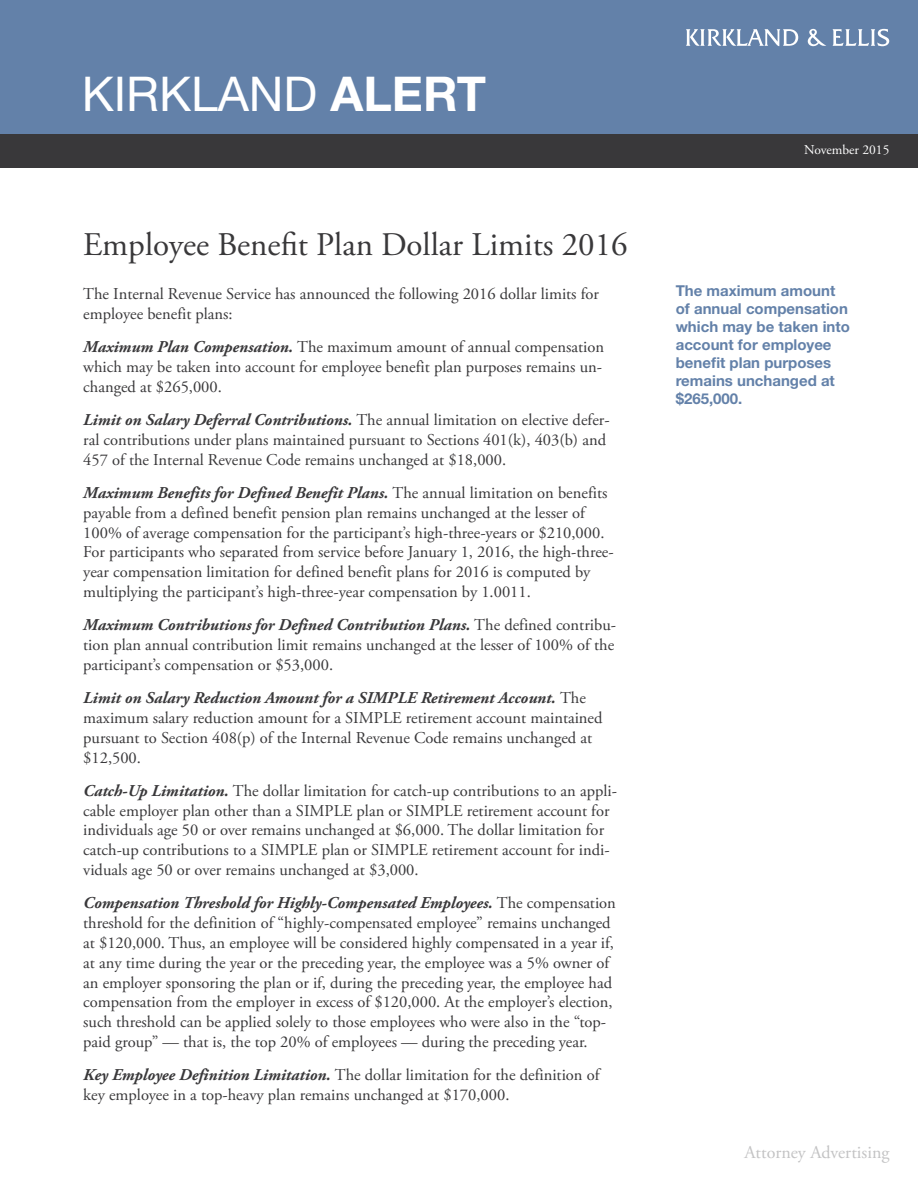
<style>
.page{position:relative;width:918px;height:1188px;background:#fff}
.page>*{position:absolute;margin:0;border:0;box-sizing:border-box;transform-origin:0 0}
.t1{font:48px "Helvetica Neue LT Std";color:#fff}
.t2{font:33px "Adobe Garamond Pro";color:#39383a}
.t3{font:18px "Adobe Garamond Pro";color:#c3c3c4}
.t4{font:16.5px/19.8px "Adobe Garamond Pro";color:#39383a}
.t5{font:700 15px/18px "Helvetica Neue LT Std";color:#6381a9}
.t6{font:13.5px "Adobe Garamond Pro";color:#fff}
.s1{font-weight:700}
.s2{font-weight:700;font-style:italic}
</style>
<div class="page">
<div style="left:0;top:0;width:918px;height:135px;background:#6381a9"></div>
<div style="left:0;top:134px;width:918px;height:34px;background:#39383a"></div>
<svg style="left:686px;top:29px;width:203px;height:17px"></svg>
<h1 class="t1" style="left:82px;top:77px;width:406px">KIRKLAND <span class="s1">ALERT</span></h1>
<h2 class="t2" style="left:83px;top:231px;width:546px">Employee Benefit Plan Dollar Limits 2016</h2>
<p class="t4" style="left:83px;top:285px;width:517px">The Internal Revenue Service has announced the following 2016 dollar limits for employee benefit plans:</p>
<p class="t4" style="left:83px;top:339px;width:522px;text-align:justify"><span class="s2">Maximum Plan Compensation.</span> The maximum amount of annual compensation which may be taken into account for employee benefit plan purposes remains un&shy;changed at $265,000.</p>
<p class="t4" style="left:83px;top:411px;width:528px"><span class="s2">Limit on Salary Deferral Contributions.</span> The annual limitation on elective defer&shy;ral contributions under plans maintained pursuant to Sections 401(k), 403(b) and<br>457 of the Internal Revenue Code remains unchanged at $18,000.</p>
<p class="t4" style="left:83px;top:484px;width:532px"><span class="s2">Maximum Benefits for Defined Benefit Plans.</span> The annual limitation on benefits payable from a defined benefit pension plan remains unchanged at the lesser of 100% of average compensation for the participant’s high-three-years or $210,000.<br>For participants who separated from service before January 1, 2016, the high-three&shy;year compensation limitation for defined benefit plans for 2016 is computed by multiplying the participant’s high-three-year compensation by 1.0011.</p>
<p class="t4" style="left:83px;top:617px;width:534px;text-align:justify"><span class="s2">Maximum Contributions for Defined Contribution Plans.</span> The defined contribu&shy;tion plan annual contribution limit remains unchanged at the lesser of 100% of the participant’s compensation or $53,000.</p>
<p class="t4" style="left:83px;top:690px;width:521px"><span class="s2">Limit on Salary Reduction Amount for a SIMPLE Retirement Account.</span> The maximum salary reduction amount for a SIMPLE retirement account maintained pursuant to Section 408(p) of the Internal Revenue Code remains unchanged at $12,500.</p>
<p class="t4" style="left:83px;top:782px;width:535px"><span class="s2">Catch-Up Limitation.</span> The dollar limitation for catch-up contributions to an appli&shy;cable employer plan other than a SIMPLE plan or SIMPLE retirement account for individuals age 50 or over remains unchanged at $6,000. The dollar limitation for catch-up contributions to a SIMPLE plan or SIMPLE retirement account for indi&shy;viduals age 50 or over remains unchanged at $3,000.</p>
<p class="t4" style="left:83px;top:895px;width:534px"><span class="s2">Compensation Threshold for Highly-Compensated Employees.</span> The compensation threshold for the definition of “highly-compensated employee” remains unchanged at $120,000. Thus, an employee will be considered highly compensated in a year if, at any time during the year or the preceding year, the employee was a 5% owner of an employer sponsoring the plan or if, during the preceding year, the employee had compensation from the employer in excess of $120,000. At the employer’s election, such threshold can be applied solely to those employees who were also in the “top&shy;paid group” — that is, the top 20% of employees — during the preceding year.</p>
<p class="t4" style="left:83px;top:1067px;width:518px"><span class="s2">Key Employee Definition Limitation.</span> The dollar limitation for the definition of key employee in a top-heavy plan remains unchanged at $170,000.</p>
<p class="t6" style="left:804px;top:144px;width:87px">November 2015</p>
<p class="t5" style="left:676px;top:283px;width:176px">The maximum amount of annual compensation which may be taken into account for employee benefit plan purposes remains unchanged at $265,000.</p>
<p class="t3" style="left:745px;top:1145px;width:146px">Attorney Advertising</p>
</div>
